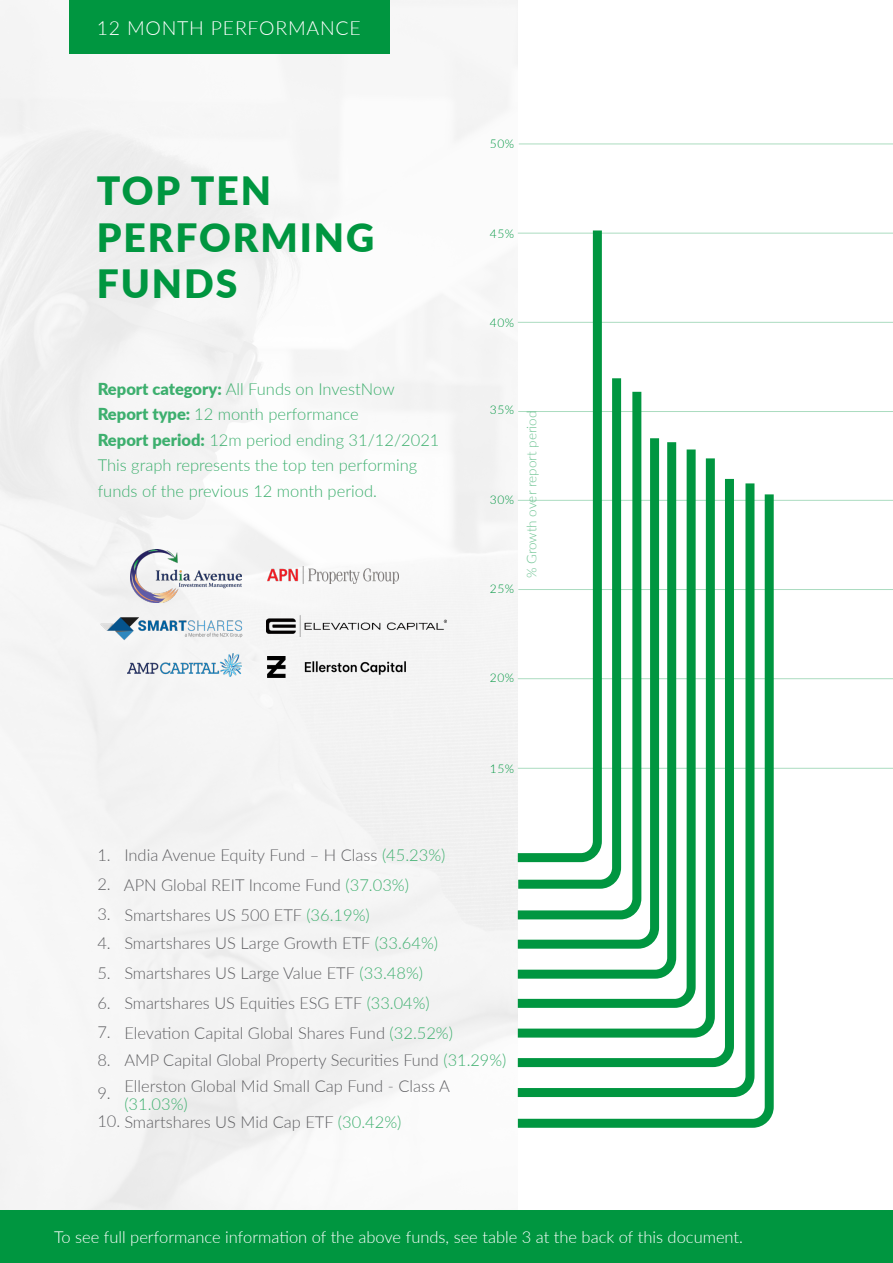
<style>
.page{position:relative;width:893px;height:1263px;background:#fff}
.page>*{position:absolute;margin:0;border:0;box-sizing:border-box;transform-origin:0 0}
.t1{font:900 39px "Lato";letter-spacing:.05em;color:#009640}
.t2{font:300 19.5px "Lato";letter-spacing:.04em;color:#fff}
.t3{font:300 16.5px/18px "Lato";color:#616164}
.t4{font:300 16.5px/25.5px "Lato";color:#3daf6e}
.t5{font:300 16.5px "Lato";color:#fff}
.t6{font:300 13.5px "Lato";color:#3daf6e}
.t7{font:300 12px "Lato";letter-spacing:.05em;color:#009640}
.s1{font-weight:900}
.s2{color:#3daf6e}
</style>
<div class="page">
<hr style="left:518px;top:233px;width:375px;height:1px;background:#abdcc0">
<hr style="left:518px;top:322px;width:375px;height:1px;background:#abdcc0">
<hr style="left:518px;top:411px;width:375px;height:1px;background:#abdcc0">
<hr style="left:518px;top:500px;width:375px;height:1px;background:#abdcc0">
<hr style="left:518px;top:589px;width:375px;height:1px;background:#abdcc0">
<hr style="left:518px;top:768px;width:375px;height:1px;background:#abdcc0">
<hr style="left:518px;top:678px;width:375px;height:1px;background:#abdcc0">
<hr style="left:519px;top:144px;width:374px;height:1px;background:#abdcc0">
<div style="left:0;top:0;width:518px;height:1210px;background:#f5f5f5"></div>
<svg style="left:509px;top:494px;width:269px;height:638px"></svg>
<svg style="left:509px;top:483px;width:250px;height:618px"></svg>
<svg style="left:509px;top:478px;width:229px;height:593px"></svg>
<svg style="left:509px;top:458px;width:210px;height:584px"></svg>
<svg style="left:509px;top:449px;width:191px;height:563px"></svg>
<svg style="left:509px;top:442px;width:172px;height:541px"></svg>
<svg style="left:509px;top:438px;width:155px;height:515px"></svg>
<svg style="left:509px;top:391px;width:137px;height:533px"></svg>
<svg style="left:509px;top:378px;width:117px;height:515px"></svg>
<svg style="left:509px;top:221px;width:97px;height:646px"></svg>
<img style="left:96px;top:611px;width:153px;height:33px">
<div style="left:0;top:1210px;width:893px;height:53px;background:#009640"></div>
<div style="left:70px;top:0;width:320px;height:53px;background:#009640"></div>
<img style="left:267px;top:616px;width:179px;height:20px">
<img style="left:131px;top:549px;width:111px;height:54px">
<img style="left:267px;top:567px;width:131px;height:16px">
<img style="left:267px;top:657px;width:138px;height:20px">
<img style="left:128px;top:653px;width:114px;height:23px">
<p class="t2" style="left:97px;top:14px;width:266px">12 MONTH PERFORMANCE</p>
<p class="t1" style="left:97px;top:162px;width:176px">TOP TEN</p>
<p class="t1" style="left:97px;top:208px;width:279px">PERFORMING</p>
<p class="t1" style="left:97px;top:255px;width:142px">FUNDS</p>
<p class="t4" style="left:98px;top:375px;width:299px"><span class="s1">Report category:</span> All Funds on InvestNow</p>
<p class="t4" style="left:98px;top:401px;width:263px"><span class="s1">Report type:</span> 12 month performance</p>
<p class="t4" style="left:98px;top:426px;width:343px"><span class="s1">Report period:</span> 12m period ending 31/12/2021</p>
<p class="t4" style="left:98px;top:452px;width:321px">This graph represents the top ten performing funds of the previous 12 month period.</p>
<p class="t7" style="left:490px;top:136px;width:26px">50%</p>
<p class="t7" style="left:490px;top:225px;width:26px">45%</p>
<p class="t7" style="left:490px;top:314px;width:26px">40%</p>
<p class="t7" style="left:490px;top:402px;width:26px">35%</p>
<p class="t7" style="left:490px;top:492px;width:26px">30%</p>
<p class="t7" style="left:490px;top:580px;width:26px">25%</p>
<p class="t6" style="left:522px;top:578px;width:169px;rotate:-90deg">% Growth over report period</p>
<p class="t7" style="left:490px;top:669px;width:26px">20%</p>
<p class="t7" style="left:490px;top:760px;width:26px">15%</p>
<p class="t3" style="left:97px;top:845px;width:15px">1.</p>
<p class="t3" style="left:124px;top:845px;width:323px">India Avenue Equity Fund – H Class <span class="s2">(45.23%)</span></p>
<p class="t3" style="left:97px;top:875px;width:15px">2.</p>
<p class="t3" style="left:97px;top:904px;width:15px">3.</p>
<p class="t3" style="left:97px;top:934px;width:15px">4.</p>
<p class="t3" style="left:97px;top:963px;width:15px">5.</p>
<p class="t3" style="left:97px;top:993px;width:15px">6.</p>
<p class="t3" style="left:97px;top:1023px;width:15px">7.</p>
<p class="t3" style="left:97px;top:1051px;width:15px">8.</p>
<p class="t3" style="left:97px;top:1083px;width:15px">9.</p>
<p class="t3" style="left:97px;top:1113px;width:306px">10. Smartshares US Mid Cap ETF <span class="s2">(30.42%)</span></p>
<p class="t3" style="left:124px;top:875px;width:287px">APN Global REIT Income Fund <span class="s2">(37.03%)</span></p>
<p class="t3" style="left:124px;top:905px;width:247px">Smartshares US 500 ETF <span class="s2">(36.19%)</span></p>
<p class="t3" style="left:124px;top:934px;width:315px">Smartshares US Large Growth ETF <span class="s2">(33.64%)</span></p>
<p class="t3" style="left:124px;top:963px;width:300px">Smartshares US Large Value ETF <span class="s2">(33.48%)</span></p>
<p class="t3" style="left:124px;top:994px;width:307px">Smartshares US Equities ESG ETF <span class="s2">(33.04%)</span></p>
<p class="t3" style="left:124px;top:1023px;width:330px">Elevation Capital Global Shares Fund <span class="s2">(32.52%)</span></p>
<p class="t3" style="left:124px;top:1050px;width:383px">AMP Capital Global Property Securities Fund <span class="s2">(31.29%)</span></p>
<p class="t3" style="left:124px;top:1076px;width:327px">Ellerston Global Mid Small Cap Fund - Class A <span class="s2">(31.03%)</span></p>
<p class="t5" style="left:54px;top:1225px;width:691px">To see full performance information of the above funds, see table 3 at the back of this document.</p>
</div>
